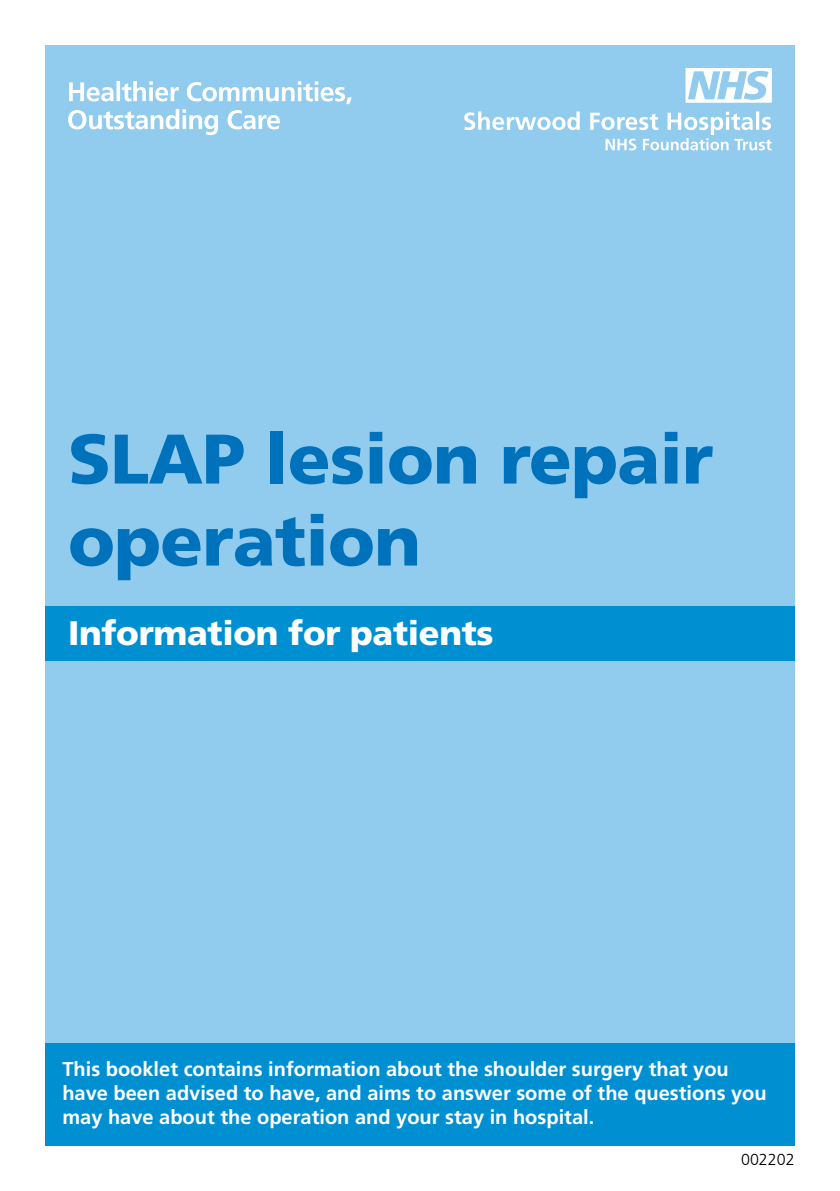
<style>
.page{position:relative;width:840px;height:1191px;background:#fff}
.page>*{position:absolute;margin:0;border:0;box-sizing:border-box;transform-origin:0 0}
.t1{font:900 70px/82px "Frutiger LT Com";letter-spacing:-.01em;color:#0072bb}
.t2{font:900 34px "Frutiger LT Com";letter-spacing:-.01em;color:#fff}
.t3{font:700 20px/24px "Frutiger LT Com";color:#fff}
.t4{font:300 16px "Frutiger LT Com";color:#000}
</style>
<div class="page">
<div style="left:45px;top:45px;width:749px;height:1049px;background:#91cbee"></div>
<svg style="left:68px;top:81px;width:283px;height:54px"></svg>
<svg style="left:464px;top:111px;width:307px;height:39px"></svg>
<svg style="left:685px;top:68px;width:86px;height:35px"></svg>
<div style="left:45px;top:607px;width:749px;height:54px;background:#0090d2"></div>
<div style="left:45px;top:1043px;width:749px;height:102px;background:#0090d2"></div>
<h1 class="t1" style="left:68px;top:418px;width:646px">SLAP lesion repair operation</h1>
<h2 class="t2" style="left:68px;top:613px;width:426px">Information for patients</h2>
<p class="t3" style="left:62px;top:1056px;width:705px">This booklet contains information about the shoulder surgery that you have been advised to have, and aims to answer some of the questions you may have about the operation and your stay in hospital.</p>
<p class="t4" style="left:740px;top:1149px;width:55px">002202</p>
</div>
